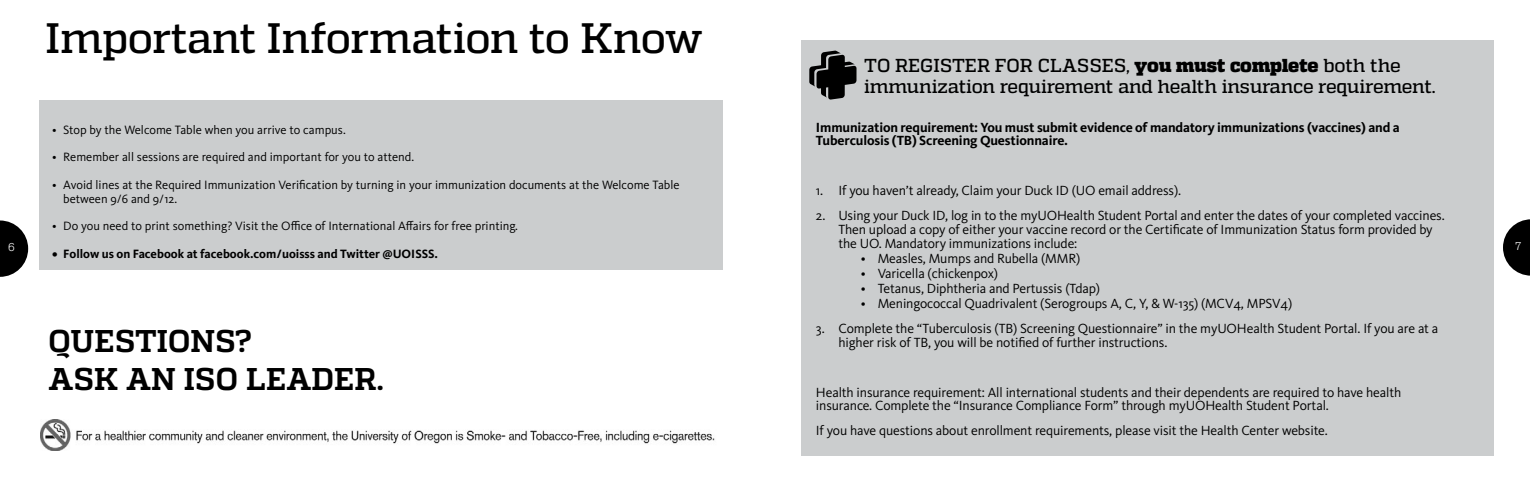
<style>
.page{position:relative;width:1530px;height:495px;background:#fff}
.page>*{position:absolute;margin:0;border:0;box-sizing:border-box;transform-origin:0 0}
.t1{font:500 42.5px "Quadon";letter-spacing:-.015em;color:#000}
.t2{font:700 31.38px/37.8px "Quadon";letter-spacing:.005em;color:#000}
.t3{font:500 18.75px/20px "Quadon";letter-spacing:-.01em;color:#000}
.t4{font:13.75px/13.8px "Kievit Pro";letter-spacing:-.01em;color:#000}
.t5{font:700 13.75px/13.8px "Kievit Pro";letter-spacing:-.01em;color:#000}
.t6{font:12.5px/13.8px "Kievit Pro";color:#000}
.t7{font:700 12.5px "Kievit Pro";color:#000}
.t8{font:300 11.25px "Akzidenz Grotesk BQ";color:#fff}
.s1{font-weight:900}
</style>
<div class="page">
<svg style="left:0;top:220px;width:28px;height:57px"></svg>
<svg style="left:1503px;top:219px;width:27px;height:57px"></svg>
<div style="left:39px;top:100px;width:684px;height:170px;background:#cbcdce"></div>
<img style="left:41px;top:420px;width:674px;height:30px">
<div style="left:801px;top:40px;width:693px;height:415px;background:#cbcdce"></div>
<svg style="left:809px;top:51px;width:48px;height:49px"></svg>
<h1 class="t1" style="left:46px;top:14px;width:658px">Important Information to Know</h1>
<h3 class="t3" style="left:864px;top:56px;width:573px">TO REGISTER FOR CLASSES, <span class="s1">you must complete</span> both the immunization requirement and health insurance requirement.</h3>
<p class="t5" style="left:816px;top:120px;width:585px">Immunization requirement: You must submit evidence of mandatory immunizations (vaccines) and a<br>Tuberculosis (TB) Screening Questionnaire.</p>
<p class="t4" style="left:816px;top:184px;width:367px">1. If you haven’t already, Claim your Duck ID (UO email address).</p>
<p class="t4" style="left:838px;top:209px;width:608px;text-indent:-22px">2. Using your Duck ID, log in to the myUOHealth Student Portal and enter the dates of your completed vaccines.<br>Then upload a copy of either your vaccine record or the Certificate of Immunization Status form provided by the UO. Mandatory immunizations include:</p>
<p class="t4" style="left:861px;top:251px;width:221px">• Measles, Mumps and Rubella (MMR)</p>
<p class="t4" style="left:861px;top:266px;width:139px">• Varicella (chickenpox)</p>
<p class="t4" style="left:861px;top:281px;width:241px">• Tetanus, Diphtheria and Pertussis (Tdap)</p>
<p class="t4" style="left:861px;top:296px;width:433px">• Meningococcal Quadrivalent (Serogroups A, C, Y, &amp; W-135) (MCV4, MPSV4)</p>
<p class="t4" style="left:838px;top:321px;width:602px;text-indent:-22px">3. Complete the “Tuberculosis (TB) Screening Questionnaire” in the myUOHealth Student Portal. If you are at a higher risk of TB, you will be notified of further instructions.</p>
<p class="t4" style="left:816px;top:385px;width:587px">Health insurance requirement: All international students and their dependents are required to have health insurance. Complete the “Insurance Compliance Form” through myUOHealth Student Portal.</p>
<p class="t4" style="left:816px;top:424px;width:513px">If you have questions about enrollment requirements, please visit the Health Center website.</p>
<p class="t6" style="left:52px;top:123px;width:295px">• Stop by the Welcome Table when you arrive to campus.</p>
<p class="t6" style="left:52px;top:150px;width:364px">• Remember all sessions are required and important for you to attend.</p>
<p class="t6" style="left:63px;top:178px;width:618px;text-indent:-11px">• Avoid lines at the Required Immunization Verification by turning in your immunization documents at the Welcome Table between 9/6 and 9/12.</p>
<p class="t6" style="left:52px;top:219px;width:467px">• Do you need to print something? Visit the Office of International Affairs for free printing.</p>
<p class="t7" style="left:52px;top:246px;width:387px">• Follow us on Facebook at facebook.com/uoisss and Twitter @UOISSS.</p>
<p class="t8" style="left:8px;top:241px;width:8px">6</p>
<p class="t8" style="left:1515px;top:240px;width:8px">7</p>
<h2 class="t2" style="left:49px;top:323px;width:337px">QUESTIONS?<br>ASK AN ISO LEADER.</h2>
</div>
